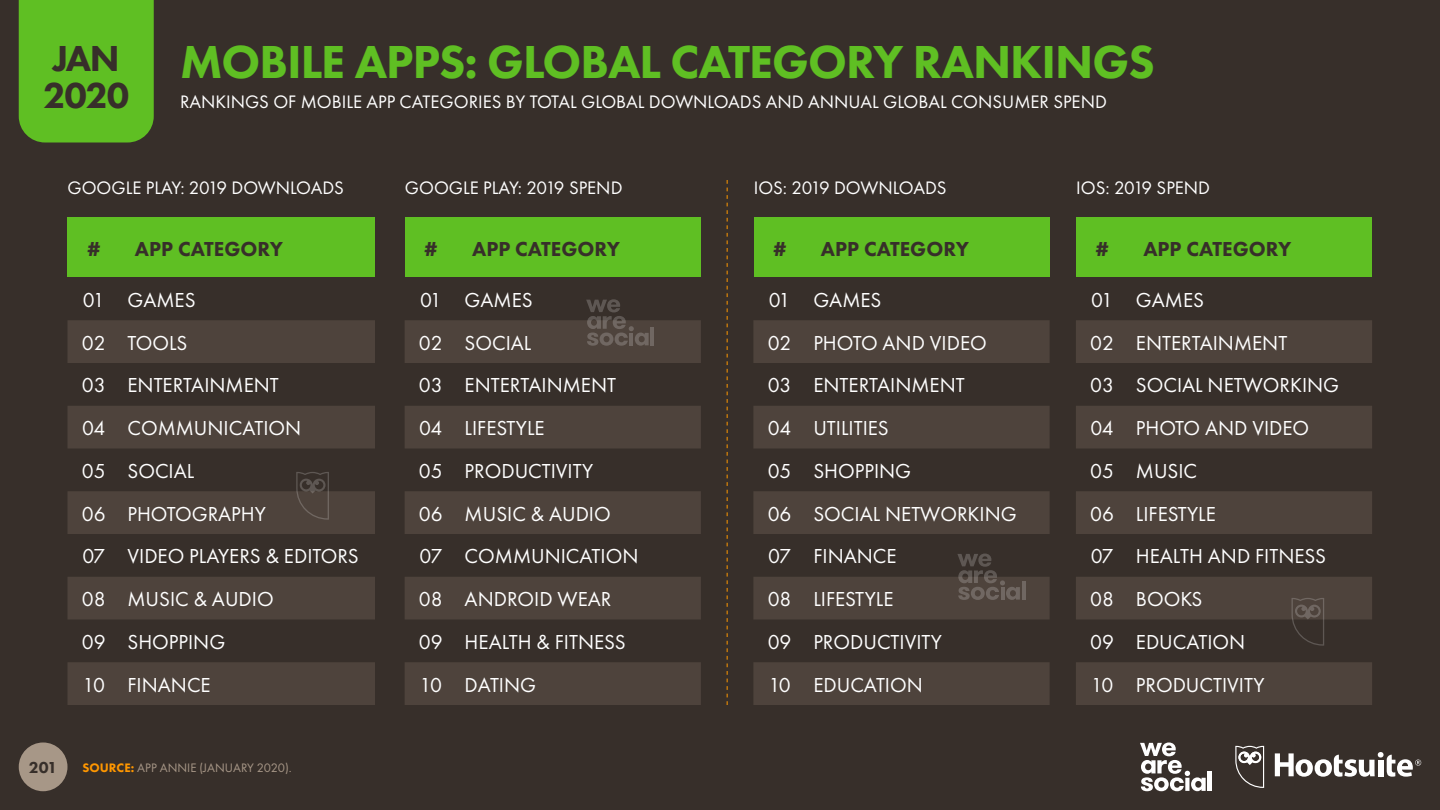
<style>
.page{position:relative;width:1440px;height:810px;background:#372f2a}
.page>*{position:absolute;margin:0;border:0;box-sizing:border-box;transform-origin:0 0}
.t1{font:800 48px "Futura PT";letter-spacing:-.02em;color:#5fbf23}
.t2{font:800 37.5px/37.5px "Futura PT";letter-spacing:-.035em;color:#372f2a}
.t3{font:21px/42.8px "Futura PT";color:#fff}
.t4{font:800 21px "Futura PT";color:#372f2a}
.t5{font:18.75px "Futura PT";color:#fff}
.t6{font:800 16.5px "Futura PT";color:#372f2a}
.t7{font:12.75px "Futura PT";color:#a79787}
.s1{font-weight:800;color:#ff9700}
</style>
<div class="page">
<div style="left:19px;top:742px;width:49px;height:49px;background:#a79787;border-radius:50%"></div>
<svg style="left:1275px;top:752px;width:146px;height:25px"></svg>
<svg style="left:1235px;top:746px;width:29px;height:42px"></svg>
<svg style="left:1140px;top:743px;width:66px;height:48px"></svg>
<hr style="left:1208px;top:772px;width:4px;height:19px;background:#fff">
<div style="left:19px;top:0;width:135px;height:142px;background:#5fbf23"></div>
<svg style="left:727px;top:180px;width:1px;height:525px"></svg>
<div style="left:68px;top:218px;width:307px;height:60px;background:#5fbf23"></div>
<div style="left:754px;top:218px;width:295px;height:60px;background:#5fbf23"></div>
<div style="left:405px;top:218px;width:296px;height:60px;background:#5fbf23"></div>
<div style="left:1076px;top:218px;width:296px;height:60px;background:#5fbf23"></div>
<svg style="left:68px;top:320px;width:307px;height:385px;fill:#4e433c"></svg>
<svg style="left:753px;top:320px;width:297px;height:385px;fill:#4e433c"></svg>
<svg style="left:405px;top:320px;width:296px;height:385px;fill:#4e433c"></svg>
<svg style="left:1076px;top:320px;width:296px;height:385px;fill:#4e433c"></svg>
<svg style="left:296px;top:472px;width:33px;height:48px"></svg>
<svg style="left:957px;top:554px;width:63px;height:46px"></svg>
<hr style="left:1022px;top:581px;width:4px;height:19px;background:#706762">
<svg style="left:1292px;top:598px;width:32px;height:48px"></svg>
<svg style="left:586px;top:299px;width:63px;height:47px"></svg>
<hr style="left:650px;top:327px;width:4px;height:18px;background:#706762">
<h2 class="t2" style="left:43px;top:39px;width:87px">JAN<br>2020</h2>
<h1 class="t1" style="left:180px;top:32px;width:976px">MOBILE APPS: GLOBAL CATEGORY RANKINGS</h1>
<p class="t5" style="left:180px;top:91px;width:928px">RANKINGS OF MOBILE APP CATEGORIES BY TOTAL GLOBAL DOWNLOADS AND ANNUAL GLOBAL CONSUMER SPEND</p>
<p class="t5" style="left:68px;top:177px;width:278px">GOOGLE PLAY: 2019 DOWNLOADS</p>
<p class="t5" style="left:405px;top:177px;width:219px">GOOGLE PLAY: 2019 SPEND</p>
<p class="t5" style="left:754px;top:177px;width:194px">IOS: 2019 DOWNLOADS</p>
<p class="t5" style="left:1076px;top:177px;width:135px">IOS: 2019 SPEND</p>
<p class="t4" style="left:87px;top:235px;width:14px">#</p>
<p class="t4" style="left:135px;top:235px;width:150px">APP CATEGORY</p>
<p class="t4" style="left:425px;top:235px;width:14px">#</p>
<p class="t4" style="left:472px;top:235px;width:150px">APP CATEGORY</p>
<p class="t4" style="left:773px;top:235px;width:14px">#</p>
<p class="t4" style="left:821px;top:235px;width:150px">APP CATEGORY</p>
<p class="t4" style="left:1096px;top:235px;width:14px">#</p>
<p class="t4" style="left:1143px;top:235px;width:150px">APP CATEGORY</p>
<p class="t6" style="left:29px;top:757px;width:30px">201</p>
<p class="t3" style="left:82px;top:278px;width:278px">01 GAMES<br>02 TOOLS<br>03 ENTERTAINMENT<br>04 COMMUNICATION<br>05 SOCIAL<br>06 PHOTOGRAPHY<br>07 VIDEO PLAYERS &amp; EDITORS<br>08 MUSIC &amp; AUDIO<br>09 SHOPPING<br>10 FINANCE</p>
<p class="t3" style="left:768px;top:278px;width:251px">01 GAMES<br>02 PHOTO AND VIDEO<br>03 ENTERTAINMENT<br>04 UTILITIES<br>05 SHOPPING<br>06 SOCIAL NETWORKING<br>07 FINANCE<br>08 LIFESTYLE<br>09 PRODUCTIVITY<br>10 EDUCATION</p>
<p class="t3" style="left:419px;top:278px;width:221px">01 GAMES<br>02 SOCIAL<br>03 ENTERTAINMENT<br>04 LIFESTYLE<br>05 PRODUCTIVITY<br>06 MUSIC &amp; AUDIO<br>07 COMMUNICATION<br>08 ANDROID WEAR<br>09 HEALTH &amp; FITNESS<br>10 DATING</p>
<p class="t3" style="left:1090px;top:278px;width:251px">01 GAMES<br>02 ENTERTAINMENT<br>03 SOCIAL NETWORKING<br>04 PHOTO AND VIDEO<br>05 MUSIC<br>06 LIFESTYLE<br>07 HEALTH AND FITNESS<br>08 BOOKS<br>09 EDUCATION<br>10 PRODUCTIVITY</p>
<p class="t7" style="left:82px;top:760px;width:211px"><span class="s1">SOURCE:</span> APP ANNIE (JANUARY 2020).</p>
</div>
